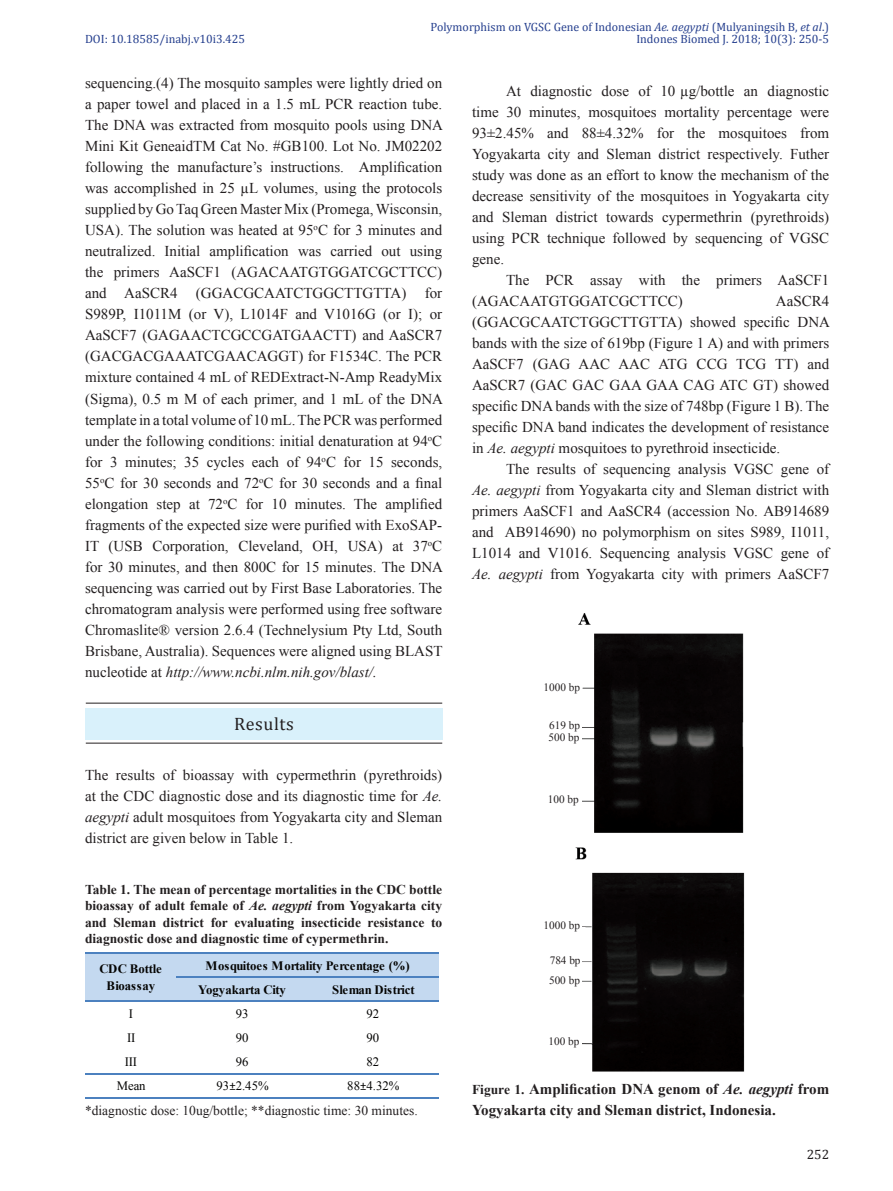
<style>
.page{position:relative;width:893px;height:1191px;background:#fff}
.page>*{position:absolute;margin:0;border:0;box-sizing:border-box;transform-origin:0 0}
.t1{font:18px "Cambria";letter-spacing:.03em;color:#231f20}
.t2{font:15px/21px "Times New Roman";color:#231f20;text-align:justify}
.t3{font:700 15px/21px "Times New Roman";color:#231f20}
.t4{font:700 13.5px/16.5px "Times New Roman";color:#231f20;text-align:justify}
.t5{font:13.5px "Times New Roman";color:#231f20}
.t6{font:13.5px "Cambria";color:#231f20}
.t7{font:700 12.9px "Times New Roman";letter-spacing:-.005em;color:#050504}
.t8{font:12.9px "Times New Roman";color:#050504}
.t9{font:12px "Cambria";color:#253f8e}
.t10{font:11.25px/11.9px "Times New Roman";color:#231f20}
.s1{font-style:italic}
.s2{font-family:"Calibri"}
.s3{font-size:13.5px}
</style>
<div class="page">
<hr style="left:86px;top:702px;width:356px;height:1px;background:#231f20">
<hr style="left:86px;top:742px;width:356px;height:1px;background:#231f20">
<div style="left:85px;top:708px;width:357px;height:31px;background:#d9f1fb"></div>
<div style="left:85px;top:953px;width:354px;height:49px;background:#c4d9f0"></div>
<hr style="left:85px;top:952px;width:354px;height:2px;background:#4c81bf">
<hr style="left:177px;top:976px;width:262px;height:2px;background:#4c81bf">
<hr style="left:85px;top:1000px;width:354px;height:2px;background:#4c81bf">
<hr style="left:85px;top:1072px;width:354px;height:2px;background:#4c81bf">
<hr style="left:85px;top:1096px;width:354px;height:2px;background:#4c81bf">
<img style="left:575px;top:613px;width:170px;height:459px">
<div style="left:542px;top:672px;width:40px;height:160px;background:#fff"></div>
<div style="left:542px;top:909px;width:40px;height:156px;background:#fff"></div>
<p class="t9" style="left:431px;top:20px;width:400px">Polymorphism on VGSC Gene of Indonesian <span class="s1">Ae. aegypti</span> (Mulyaningsih B, <span class="s1">et al</span>.)</p>
<p class="t9" style="left:85px;top:31px;width:162px">DOI: 10.18585/inabj.v10i3.425</p>
<p class="t9" style="left:636px;top:32px;width:194px">Indones Biomed J. 2018; 10(3): 250-5</p>
<p class="t2" style="left:85px;top:72px;width:360px">sequencing.(4) The mosquito samples were lightly dried on a paper towel and placed in a 1.5 mL PCR reaction tube.<br>The DNA was extracted from mosquito pools using DNA Mini Kit GeneaidTM Cat No. #GB100. Lot No. JM02202 following the manufacture’s instructions. Amplification was accomplished in 25 µL volumes, using the protocols supplied by Go Taq Green Master Mix (Promega, Wisconsin, USA). The solution was heated at 95<sup>o</sup>C for 3 minutes and neutralized. Initial amplification was carried out using the primers AaSCF1 (AGACAATGTGGATCGCTTCC) and AaSCR4 (GGACGCAATCTGGCTTGTTA) for S989P, I1011M (or V), L1014F and V1016G (or I); or AaSCF7 (GAGAACTCGCCGATGAACTT) and AaSCR7 (GACGACGAAATCGAACAGGT) for F1534C. The PCR mixture contained 4 mL of REDExtract-N-Amp ReadyMix (Sigma), 0.5 m M of each primer, and 1 mL of the DNA template in a total volume of 10 mL. The PCR was performed under the following conditions: initial denaturation at 94<sup>o</sup>C for 3 minutes; 35 cycles each of 94<sup>o</sup>C for 15 seconds, 55<sup>o</sup>C for 30 seconds and 72<sup>o</sup>C for 30 seconds and a final elongation step at 72<sup>o</sup>C for 10 minutes. The amplified fragments of the expected size were purified with ExoSAP-IT (USB Corporation, Cleveland, OH, USA) at 37<sup>o</sup>C for 30 minutes, and then 800C for 15 minutes. The DNA sequencing was carried out by First Base Laboratories. The chromatogram analysis were performed using free software Chromaslite® version 2.6.4 (Technelysium Pty Ltd, South Brisbane, Australia). Sequences were aligned using BLAST nucleotide at <span class="s1">http://www.ncbi.nlm.nih.gov/blast/.</span></p>
<p class="t2" style="left:472px;top:80px;width:359px;text-indent:34px">At diagnostic dose of 10 µg/bottle an diagnostic time 30 minutes, mosquitoes mortality percentage were 93±2.45% and 88±4.32% for the mosquitoes from Yogyakarta city and Sleman district respectively. Futher study was done as an effort to know the mechanism of the decrease sensitivity of the mosquitoes in Yogyakarta city and Sleman district towards cypermethrin (pyrethroids) using PCR technique followed by sequencing of VGSC gene.</p>
<p class="t2" style="left:472px;top:269px;width:359px;text-indent:34px">The PCR assay with the primers AaSCF1 (AGACAATGTGGATCGCTTCC)</p>
<p class="t2" style="left:472px;top:290px;width:359px;text-indent:304px">AaSCR4 (GGACGCAATCTGGCTTGTTA) showed specific DNA bands with the size of 619bp (Figure 1 A) and with primers AaSCF7 (GAG AAC AAC ATG CCG TCG TT) and AaSCR7 (GAC GAC GAA GAA CAG ATC GT) showed specific DNA bands with the size of 748bp (Figure 1 B). The specific DNA band indicates the development of resistance in <span class="s1">Ae. aegypti</span> mosquitoes to pyrethroid insecticide.</p>
<p class="t2" style="left:472px;top:458px;width:359px;text-indent:34px">The results of sequencing analysis VGSC gene of <span class="s1">Ae. aegypti</span> from Yogyakarta city and Sleman district with primers AaSCF1 and AaSCR4 (accession No. AB914689 and AB914690) no polymorphism on sites S989, I1011, L1014 and V1016. Sequencing analysis VGSC gene of <span class="s1">Ae. aegypti</span> from Yogyakarta city with primers AaSCF7</p>
<p class="t1" style="left:234px;top:713px;width:61px">Results</p>
<p class="t2" style="left:85px;top:764px;width:359px">The results of bioassay with cypermethrin (pyrethroids) at the CDC diagnostic dose and its diagnostic time for <span class="s1">Ae. aegypti</span> adult mosquitoes from Yogyakarta city and Sleman district are given below in Table 1.</p>
<p class="t4" style="left:85px;top:880px;width:359px">Table 1. The mean of percentage mortalities in the CDC bottle bioassay of adult female of <span class="s1">Ae. aegypti</span> from Yogyakarta city and Sleman district for evaluating insecticide resistance to diagnostic dose and diagnostic time of cypermethrin.</p>
<p class="t7" style="left:99px;top:959px;width:64px">CDC Bottle</p>
<p class="t7" style="left:205px;top:956px;width:206px">Mosquitoes Mortality Percentage (%)</p>
<p class="t7" style="left:107px;top:976px;width:50px">Bioassay</p>
<p class="t7" style="left:198px;top:980px;width:89px">Yogyakarta City</p>
<p class="t7" style="left:332px;top:980px;width:84px">Sleman District</p>
<p class="t8" style="left:129px;top:1004px;width:6px">I</p>
<p class="t8" style="left:236px;top:1004px;width:14px">93</p>
<p class="t8" style="left:366px;top:1004px;width:14px">92</p>
<p class="t8" style="left:127px;top:1028px;width:10px">II</p>
<p class="t8" style="left:236px;top:1028px;width:14px">90</p>
<p class="t8" style="left:366px;top:1028px;width:14px">90</p>
<p class="t8" style="left:125px;top:1053px;width:14px">III</p>
<p class="t8" style="left:236px;top:1053px;width:14px">96</p>
<p class="t8" style="left:366px;top:1053px;width:14px">82</p>
<p class="t8" style="left:117px;top:1077px;width:30px">Mean</p>
<p class="t8" style="left:217px;top:1077px;width:54px">93<span class="s2">±</span>2.45%</p>
<p class="t8" style="left:347px;top:1077px;width:54px">88<span class="s2">±</span>4.32%</p>
<p class="t5" style="left:85px;top:1101px;width:334px">*diagnostic dose: 10ug/bottle; **diagnostic time: 30 minutes.</p>
<p class="t10" style="left:544px;top:681px;width:38px">1000 bp</p>
<p class="t10" style="left:548px;top:719px;width:33px">619 bp<br>500 bp</p>
<p class="t10" style="left:548px;top:793px;width:32px">100 bp</p>
<p class="t10" style="left:544px;top:919px;width:38px">1000 bp</p>
<p class="t10" style="left:549px;top:949px;width:33px;line-height:20px">784 bp<br>500 bp</p>
<p class="t10" style="left:548px;top:1035px;width:32px">100 bp</p>
<p class="t3" style="left:472px;top:1078px;width:359px"><span class="s3">Figure 1.</span> Amplification DNA genom of <span class="s1">Ae. aegypti</span> from<br>Yogyakarta city and Sleman district, Indonesia.</p>
<p class="t6" style="left:807px;top:1146px;width:24px">252</p>
</div>
